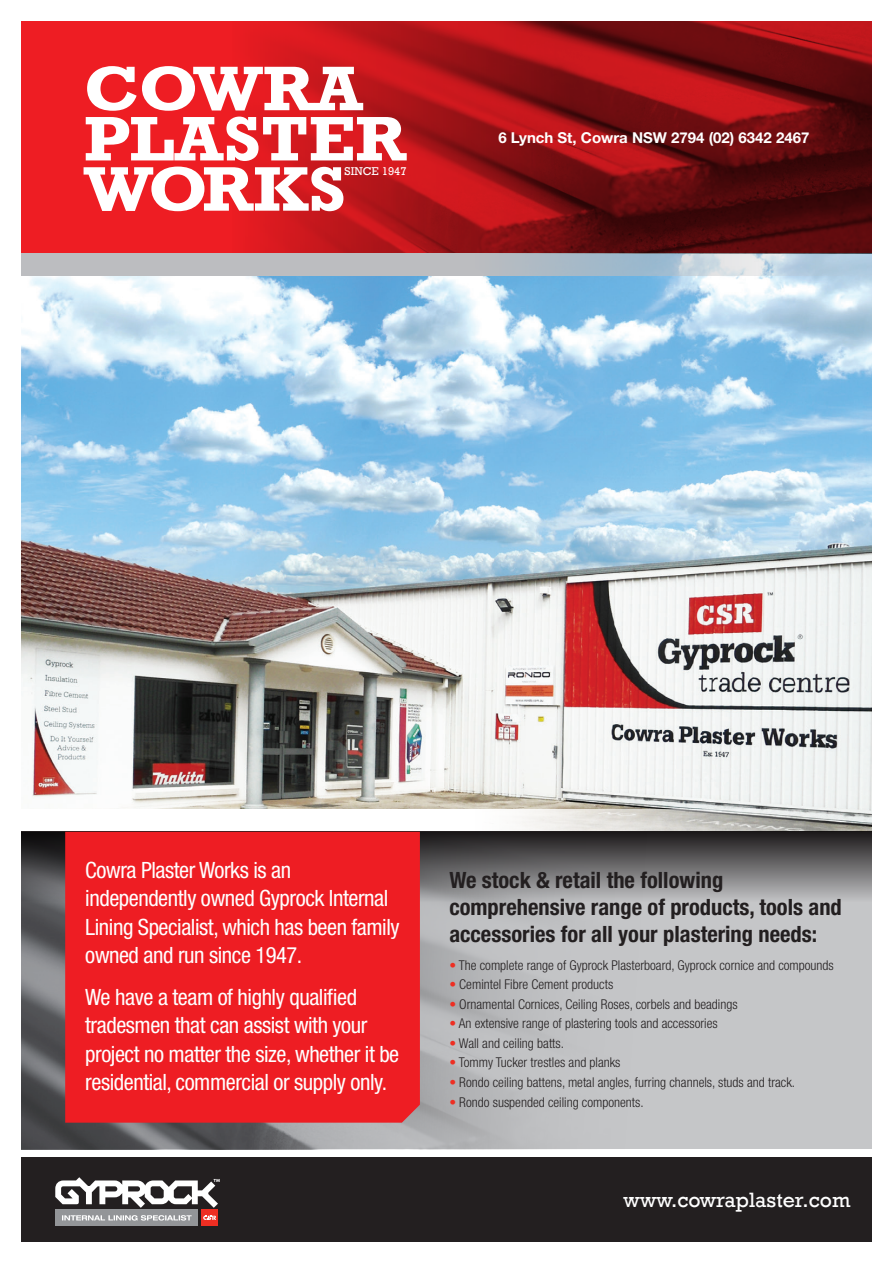
<style>
.page{position:relative;width:893px;height:1263px;background:#fff}
.page>*{position:absolute;margin:0;border:0;box-sizing:border-box;transform-origin:0 0}
.t1{font:700 63.9px "Rockwell";color:#fff;scale:1.1 1}
.t2{font:condensed 22.5px/28.5px "Helvetica Neue";letter-spacing:-.02em;color:#fff}
.t3{font:700 condensed 22.5px/27px "Helvetica Neue";color:#231f20}
.t4{font:21.3px "Rockwell";color:#fff}
.t5{font:700 15px "Helvetica Neue";color:#fff}
.t6{font:300 condensed 13.5px "Helvetica Neue";color:#231f20}
.t7{font:11.55px "Rockwell";color:#fff}
.s1{color:#ee2e22}
</style>
<div class="page">
<svg style="left:21px;top:741px;width:851px;height:408px;background:#b3b4b6"></svg>
<img style="left:21px;top:275px;width:851px;height:534px">
<div style="left:21px;top:21px;width:851px;height:232px;background:#ee1d23"></div>
<img style="left:250px;top:21px;width:622px;height:232px">
<div style="left:21px;top:1157px;width:851px;height:85px;background:#231f20"></div>
<svg style="left:55px;top:1177px;width:165px;height:31px"></svg>
<div style="left:55px;top:1209px;width:143px;height:17px;background:#939598"></div>
<svg style="left:62px;top:1215px;width:130px;height:5px"></svg>
<div style="left:201px;top:1209px;width:17px;height:17px;background:#ee2e22"></div>
<svg style="left:203px;top:1215px;width:13px;height:5px"></svg>
<svg style="left:21px;top:253px;width:851px;height:22px;background:#b7c0c8"></svg>
<svg style="left:21px;top:809px;width:851px;height:22px"></svg>
<svg style="left:21px;top:831px;width:851px;height:70px;background:#656365"></svg>
<div style="left:65px;top:832px;width:355px;height:291px;background:#ee1d23"></div>
<p class="t1" style="left:84px;top:50px;width:256px">COWRA</p>
<p class="t1" style="left:84px;top:100px;width:295px">PLASTER</p>
<p class="t1" style="left:84px;top:150px;width:240px">WORKS</p>
<p class="t7" style="left:345px;top:165px;width:64px">SINCE 1947</p>
<p class="t5" style="left:498px;top:128px;width:312px">6 Lynch St, Cowra NSW 2794 (02) 6342 2467</p>
<p class="t2" style="left:85px;top:855px;width:316px">Cowra Plaster Works is an independently owned Gyprock Internal<br>Lining Specialist, which has been family owned and run since 1947.</p>
<p class="t2" style="left:85px;top:982px;width:316px">We have a team of highly qualified tradesmen that can assist with your project no matter the size, whether it be residential, commercial or supply only.</p>
<p class="t3" style="left:449px;top:866px;width:394px">We stock &amp; retail the following comprehensive range of products, tools and accessories for all your plastering needs:</p>
<p class="t6" style="left:449px;top:957px;width:386px"><span class="s1">•</span> The complete range of Gyprock Plasterboard, Gyprock cornice and compounds</p>
<p class="t6" style="left:449px;top:977px;width:165px"><span class="s1">•</span> Cemintel Fibre Cement products</p>
<p class="t6" style="left:449px;top:996px;width:290px"><span class="s1">•</span> Ornamental Cornices, Ceiling Roses, corbels and beadings</p>
<p class="t6" style="left:449px;top:1016px;width:270px"><span class="s1">•</span> An extensive range of plastering tools and accessories</p>
<p class="t6" style="left:449px;top:1035px;width:116px"><span class="s1">•</span> Wall and ceiling batts.</p>
<p class="t6" style="left:449px;top:1055px;width:173px"><span class="s1">•</span> Tommy Tucker trestles and planks</p>
<p class="t6" style="left:449px;top:1074px;width:347px"><span class="s1">•</span> Rondo ceiling battens, metal angles, furring channels, studs and track.</p>
<p class="t6" style="left:449px;top:1095px;width:196px"><span class="s1">•</span> Rondo suspended ceiling components.</p>
<p class="t4" style="left:624px;top:1188px;width:228px">www.cowraplaster.com</p>
</div>
